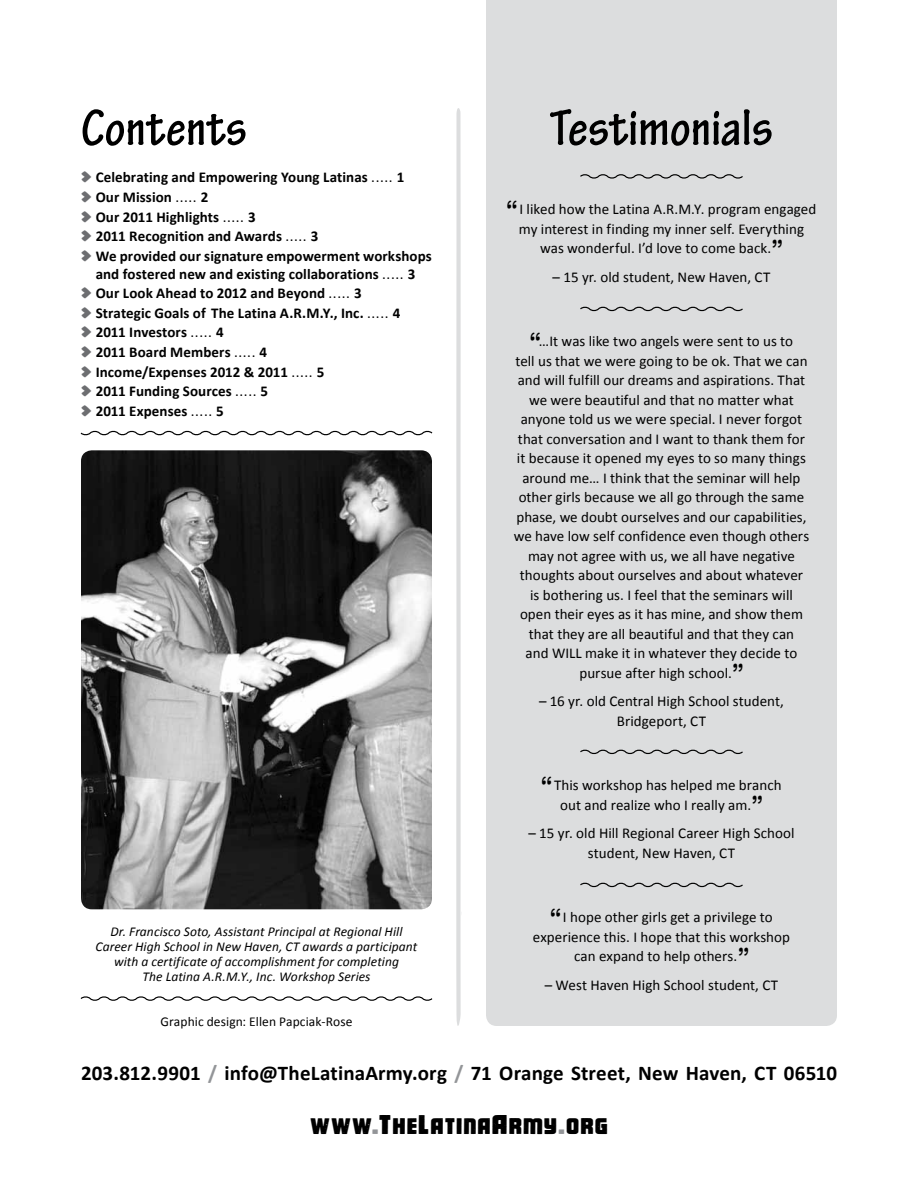
<style>
.page{position:relative;width:918px;height:1188px;background:#fff}
.page>*{position:absolute;margin:0;border:0;box-sizing:border-box;transform-origin:0 0}
.t1{font:700 condensed 54px "Tekton Pro";letter-spacing:-.005em;color:#000}
.t2{font:700 condensed 36px "Tekton Pro";color:#000}
.t3{font:22.5px "Pacifico Pro";letter-spacing:.075em;color:#000}
.t4{font:700 21px "Calibri";letter-spacing:.005em;color:#000}
.t5{font:15px/19.5px "Calibri";color:#000;text-align:center}
.t6{font:700 15px/19.6px "Calibri";letter-spacing:.005em;color:#000}
.t7{font:italic 13.5px/15px "Calibri";letter-spacing:.005em;color:#000;text-align:center}
.t8{font:13.5px "Calibri";letter-spacing:.005em;color:#000}
.s1{font-family:"Pacifico Pro";font-weight:400;font-size:27px;color:#6d6e71}
.s2{font-weight:400}
.s3{color:#939598}
.s4{font-size:27px;color:#939598}
.s5{font-size:27px}
</style>
<div class="page">
<div style="left:486px;top:0;width:351px;height:1026px;background:#dcddde"></div>
<svg style="left:579px;top:305px;width:165px;height:8px"></svg>
<svg style="left:579px;top:748px;width:165px;height:8px"></svg>
<svg style="left:579px;top:881px;width:165px;height:8px"></svg>
<svg style="left:579px;top:173px;width:165px;height:7px"></svg>
<img style="left:81px;top:450px;width:351px;height:459px">
<svg style="left:456px;top:108px;width:5px;height:918px;background:#e1e2e3"></svg>
<svg style="left:80px;top:430px;width:353px;height:6px"></svg>
<svg style="left:80px;top:996px;width:353px;height:5px"></svg>
<h1 class="t1" style="left:81px;top:96px;width:167px">Contents</h1>
<p class="t6" style="left:81px;top:167px;width:352px"><span class="s1">&gt;</span> Celebrating and Empowering Young Latinas <span class="s2">.....</span> 1<br><span class="s1">&gt;</span> Our Mission <span class="s2">.....</span> 2<br><span class="s1">&gt;</span> Our 2011 Highlights <span class="s2">.....</span> 3<br><span class="s1">&gt;</span> 2011 Recognition and Awards <span class="s2">.....</span> 3<br><span class="s1">&gt;</span> We provided our signature empowerment workshops</p>
<p class="t6" style="left:81px;top:263px;width:336px;text-indent:15px">and fostered new and existing collaborations <span class="s2">.....</span> 3 <span class="s1">&gt;</span> Our Look Ahead to 2012 and Beyond <span class="s2">.....</span> 3<br><span class="s1">&gt;</span> Strategic Goals of The Latina A.R.M.Y., Inc. <span class="s2">.....</span> 4<br><span class="s1">&gt;</span> 2011 Investors <span class="s2">.....</span> 4<br><span class="s1">&gt;</span> 2011 Board Members <span class="s2">.....</span> 4<br><span class="s1">&gt;</span> Income/Expenses 2012 &amp; 2011 <span class="s2">.....</span> 5<br><span class="s1">&gt;</span> 2011 Funding Sources <span class="s2">.....</span> 5<br><span class="s1">&gt;</span> 2011 Expenses <span class="s2">.....</span> 5</p>
<p class="t7" style="left:96px;top:924px;width:323px">Dr. Francisco Soto, Assistant Principal at Regional Hill Career High School in New Haven, CT awards a participant with a certificate of accomplishment for completing<br>The Latina A.R.M.Y., Inc. Workshop Series</p>
<p class="t8" style="left:160px;top:1013px;width:194px">Graphic design: Ellen Papciak-Rose</p>
<h1 class="t1" style="left:550px;top:96px;width:224px">Testimonials</h1>
<h2 class="t2" style="left:507px;top:192px;width:12px">“</h2>
<p class="t5" style="left:519px;top:199px;width:298px">I liked how the Latina A.R.M.Y. program engaged</p>
<p class="t5" style="left:519px;top:218px;width:287px">my interest in finding my inner self. Everything</p>
<p class="t5" style="left:540px;top:238px;width:233px">was wonderful. I’d love to come back.</p>
<h2 class="t2" style="left:772px;top:231px;width:12px">”</h2>
<p class="t5" style="left:553px;top:266px;width:219px">– 15 yr. old student, New Haven, CT</p>
<h2 class="t2" style="left:530px;top:324px;width:12px">“</h2>
<p class="t5" style="left:539px;top:331px;width:256px">…It was like two angels were sent to us to</p>
<p class="t5" style="left:515px;top:350px;width:294px">tell us that we were going to be ok. That we can</p>
<p class="t5" style="left:518px;top:370px;width:289px">and will fulfill our dreams and aspirations. That</p>
<p class="t5" style="left:529px;top:389px;width:266px">we were beautiful and that no matter what</p>
<p class="t5" style="left:521px;top:409px;width:283px">anyone told us we were special. I never forgot</p>
<p class="t5" style="left:518px;top:428px;width:288px">that conversation and I want to thank them for</p>
<p class="t5" style="left:517px;top:448px;width:291px">it because it opened my eyes to so many things</p>
<p class="t5" style="left:522px;top:467px;width:280px">around me… I think that the seminar will help</p>
<p class="t5" style="left:519px;top:487px;width:287px">other girls because we all go through the same</p>
<p class="t5" style="left:516px;top:506px;width:292px">phase, we doubt ourselves and our capabilities,</p>
<p class="t5" style="left:514px;top:526px;width:297px">we have low self confidence even though others</p>
<p class="t5" style="left:528px;top:545px;width:269px">may not agree with us, we all have negative</p>
<p class="t5" style="left:520px;top:565px;width:285px">thoughts about ourselves and about whatever</p>
<p class="t5" style="left:530px;top:584px;width:264px">is bothering us. I feel that the seminars will</p>
<p class="t5" style="left:520px;top:604px;width:285px">open their eyes as it has mine, and show them</p>
<p class="t5" style="left:529px;top:623px;width:267px">that they are all beautiful and that they can</p>
<p class="t5" style="left:526px;top:643px;width:273px">and WILL make it in whatever they decide to</p>
<p class="t5" style="left:579px;top:662px;width:154px">pursue after high school.</p>
<h2 class="t2" style="left:733px;top:656px;width:12px">”</h2>
<p class="t5" style="left:539px;top:691px;width:246px">– 16 yr. old Central High School student,<br>Bridgeport, CT</p>
<h2 class="t2" style="left:541px;top:768px;width:12px">“</h2>
<p class="t5" style="left:560px;top:775px;width:223px;text-align:left;text-indent:-6px">This workshop has helped me branch out and realize who I really am.</p>
<h2 class="t2" style="left:752px;top:788px;width:12px">”</h2>
<p class="t5" style="left:528px;top:823px;width:268px">– 15 yr. old Hill Regional Career High School student, New Haven, CT</p>
<h2 class="t2" style="left:550px;top:900px;width:12px">“</h2>
<p class="t5" style="left:563px;top:907px;width:211px">I hope other girls get a privilege to</p>
<p class="t5" style="left:533px;top:926px;width:259px">experience this. I hope that this workshop</p>
<p class="t5" style="left:574px;top:946px;width:165px">can expand to help others.</p>
<h2 class="t2" style="left:738px;top:939px;width:12px">”</h2>
<p class="t5" style="left:545px;top:974px;width:235px">– West Haven High School student, CT</p>
<h3 class="t4" style="left:81px;top:1060px;width:758px">203.812.9901 <span class="s3">/</span> info@TheLatinaArmy.org <span class="s3">/</span> 71 Orange Street, New Haven, CT 06510</h3>
<h3 class="t3" style="left:311px;top:1114px;width:298px">WWW<span class="s4">.</span><span class="s5">T</span>HE<span class="s5">L</span>ATINA<span class="s5">A</span>RMY<span class="s4">.</span>ORG</h3>
</div>
